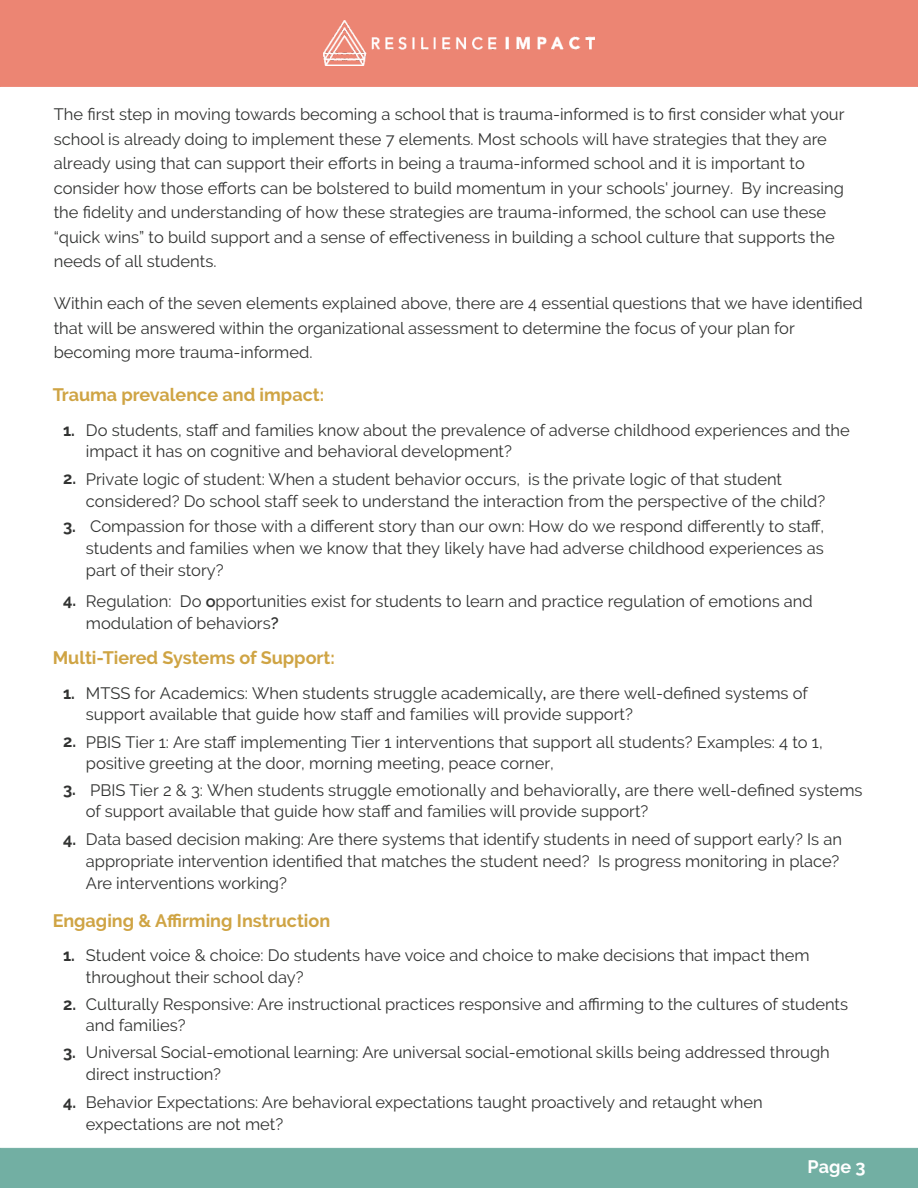
<style>
.page{position:relative;width:918px;height:1188px;background:#fff}
.page>*{position:absolute;margin:0;border:0;box-sizing:border-box;transform-origin:0 0}
.t1{font:700 18px "Raleway";color:#cfa444}
.t2{font:700 18px "Raleway";color:#fff}
.t3{font:16.5px/21.8px "Raleway";color:#323332}
.t4{font:700 16.5px "Raleway";color:#323332}
.s1{font-weight:600}
</style>
<div class="page">
<div style="left:0;top:0;width:918px;height:87px;background:#ec8573"></div>
<img style="left:323px;top:21px;width:272px;height:45px">
<div style="left:0;top:1148px;width:918px;height:40px;background:#72afa3"></div>
<p class="t3" style="left:54px;top:102px;width:792px;line-height:24.6px">The first step in moving towards becoming a school that is trauma-informed is to first consider what your school is already doing to implement these 7 elements. Most schools will have strategies that they are already using that can support their efforts in being a trauma-informed school and it is important to consider how those efforts can be bolstered to build momentum in your schools' journey. By increasing the fidelity and understanding of how these strategies are trauma-informed, the school can use these “quick wins” to build support and a sense of effectiveness in building a school culture that supports the needs of all students.</p>
<p class="t3" style="left:54px;top:291px;width:810px;line-height:24.6px">Within each of the seven elements explained above, there are 4 essential questions that we have identified that will be answered within the organizational assessment to determine the focus of your plan for becoming more trauma-informed.</p>
<p class="t1" style="left:53px;top:384px;width:273px">Trauma prevalence and impact:</p>
<p class="t3" style="left:86px;top:419px;width:766px">Do students, staff and families know about the prevalence of adverse childhood experiences and the impact it has on cognitive and behavioral development?</p>
<p class="t3" style="left:86px;top:468px;width:741px">Private logic of student: When a student behavior occurs, is the private logic of that student considered? Do school staff seek to understand the interaction from the perspective of the child?</p>
<p class="t3" style="left:86px;top:516px;width:740px;text-align:justify">Compassion for those with a different story than our own: How do we respond differently to staff, students and families when we know that they likely have had adverse childhood experiences as part of their story?</p>
<p class="t3" style="left:86px;top:590px;width:728px">Regulation: Do <span class="s1">o</span>pportunities exist for students to learn and practice regulation of emotions and modulation of behaviors<span class="s1">?</span></p>
<p class="t4" style="left:63px;top:420px;width:13px">1.</p>
<p class="t4" style="left:63px;top:469px;width:15px">2.</p>
<p class="t4" style="left:63px;top:517px;width:14px">3.</p>
<p class="t4" style="left:63px;top:591px;width:15px">4.</p>
<p class="t1" style="left:53px;top:647px;width:284px">Multi-Tiered Systems of Support:</p>
<p class="t3" style="left:86px;top:683px;width:724px;line-height:21.1px">MTSS for Academics: When students struggle academically<span class="s1">,</span> are there well-defined systems of support available that guide how staff and families will provide support?</p>
<p class="t3" style="left:86px;top:731px;width:738px;line-height:21.1px">PBIS Tier 1: Are staff implementing Tier 1 interventions that support all students? Examples: 4 to 1, positive greeting at the door, morning meeting, peace corner,</p>
<p class="t3" style="left:86px;top:779px;width:778px;line-height:21.1px">PBIS Tier 2 &amp; 3: When students struggle emotionally and behaviorally<span class="s1">,</span> are there well-defined systems of support available that guide how staff and families will provide support?</p>
<p class="t3" style="left:86px;top:829px;width:758px">Data based decision making: Are there systems that identify students in need of support early? Is an appropriate intervention identified that matches the student need? Is progress monitoring in place?<br>Are interventions working?</p>
<p class="t4" style="left:63px;top:683px;width:13px">1.</p>
<p class="t4" style="left:63px;top:731px;width:15px">2.</p>
<p class="t4" style="left:63px;top:780px;width:14px">3.</p>
<p class="t4" style="left:63px;top:830px;width:15px">4.</p>
<p class="t1" style="left:53px;top:910px;width:279px">Engaging &amp; Affirming Instruction</p>
<p class="t3" style="left:86px;top:945px;width:725px">Student voice &amp; choice: Do students have voice and choice to make decisions that impact them throughout their school day?</p>
<p class="t3" style="left:86px;top:993px;width:764px">Culturally Responsive: Are instructional practices responsive and affirming to the cultures of students and families?</p>
<p class="t3" style="left:86px;top:1041px;width:745px">Universal Social-emotional learning: Are universal social-emotional skills being addressed through direct instruction?</p>
<p class="t3" style="left:86px;top:1091px;width:678px">Behavior Expectations: Are behavioral expectations taught proactively and retaught when expectations are not met?</p>
<p class="t4" style="left:63px;top:946px;width:13px">1.</p>
<p class="t4" style="left:63px;top:994px;width:15px">2.</p>
<p class="t4" style="left:63px;top:1043px;width:14px">3.</p>
<p class="t4" style="left:63px;top:1092px;width:15px">4.</p>
<p class="t2" style="left:808px;top:1156px;width:60px">Page 3</p>
</div>
